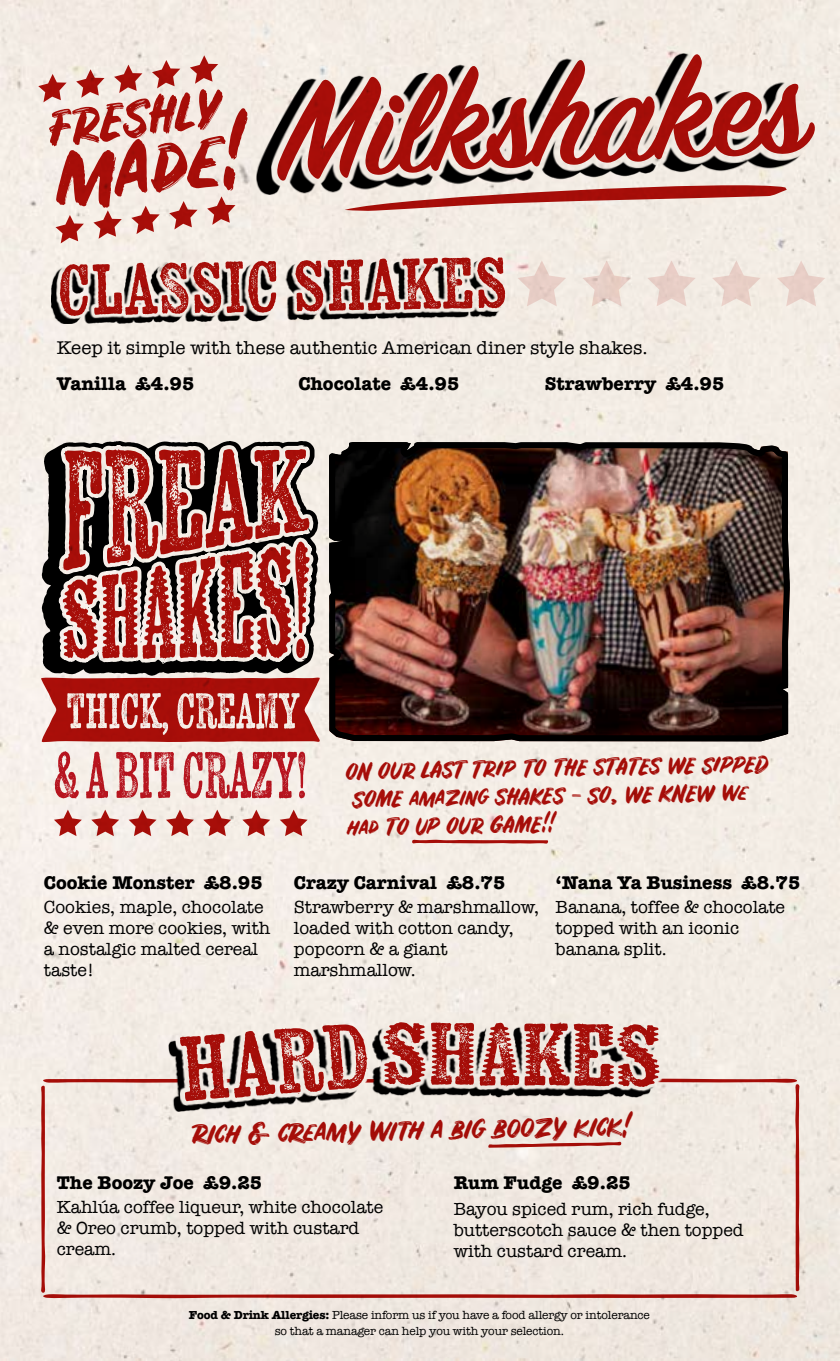
<style>
.page{position:relative;width:840px;height:1361px;background:#fff}
.page>*{position:absolute;margin:0;border:0;box-sizing:border-box;transform-origin:0 0}
.t1{font:600 154px "Sign Painter House Script";color:#ae0f0a}
.t2{font:91.2px "Kiln Serif";color:#ae0f0a}
.t3{font:87.8px "Kiln Serif Spiked";letter-spacing:-.01em;color:#ae0f0a}
.t4{font:80px "Rustico";color:#ae0f0a}
.t5{font:72px "Kiln Serif";color:#ae0f0a}
.t6{font:48.2px "Rustico";color:#ae0f0a}
.t7{font:26.8px "Rustico";color:#ae0f0a}
.t8{font:21.8px/28px "Rustico";color:#ae0f0a}
.t9{font:700 19px "American Typewriter";color:#000}
.t10{font:19px "American Typewriter";color:#000}
.t11{font:18px/21px "American Typewriter";color:#000}
.t12{font:12px/16px "American Typewriter";letter-spacing:-.01em;color:#000;text-align:center}
.s1{font-weight:700}
</style>
<div class="page">
<img style="left:0;top:0;width:839px;height:1361px">
<h3 class="t6" style="left:45px;top:100px;width:176px;rotate:-7deg">FRESHLY</h3>
<h3 class="t4" style="left:49px;top:132px;width:192px;rotate:-7deg">made!</h3>
<h1 class="t1" style="left:275px;top:39px;width:528px;rotate:-3deg">Milkshakes</h1>
<h3 class="t5" style="left:56px;top:245px;width:451px;rotate:-1deg">class ic shakes</h3>
<p class="t10" style="left:57px;top:333px;width:592px">Keep it simple with these authentic American diner style shakes.</p>
<p class="t9" style="left:57px;top:367px;width:139px">Vanilla £4.95</p>
<p class="t9" style="left:298px;top:367px;width:162px">Chocolate £4.95</p>
<p class="t9" style="left:544px;top:367px;width:181px">Strawberry £4.95</p>
<p class="t9" style="left:44px;top:866px;width:220px">Cookie Monster £8.95</p>
<p class="t11" style="left:44px;top:896px;width:228px">Cookies, maple, chocolate &amp; even more cookies, with a nostalgic malted cereal taste!</p>
<p class="t8" style="left:345px;top:757px;width:424px;rotate:-1deg">ON OUR LAST TRIP TO THE STATES WE SIPPED<br>SOME amazing SHAKES - SO, WE KNEW we had TO UP OUR GAME!!</p>
<p class="t9" style="left:294px;top:866px;width:213px">Crazy Carnival £8.75</p>
<p class="t11" style="left:294px;top:896px;width:247px">Strawberry &amp; marshmallow, loaded with cotton candy, popcorn &amp; a giant marshmallow.</p>
<p class="t9" style="left:555px;top:866px;width:246px">‘Nana Ya Business £8.75</p>
<p class="t11" style="left:555px;top:896px;width:231px">Banana, toffee &amp; chocolate topped with an iconic banana split.</p>
<h2 class="t2" style="left:174px;top:1012px;width:193px;rotate:-5deg">hard</h2>
<h3 class="t3" style="left:382px;top:998px;width:281px">SHAKES</h3>
<h3 class="t7" style="left:192px;top:1118px;width:439px;rotate:-1deg">rich &amp; creamy with a big boozy kick!</h3>
<p class="t9" style="left:57px;top:1165px;width:207px">The Boozy Joe £9.25</p>
<p class="t11" style="left:57px;top:1195px;width:328px">Kahlúa coffee liqueur, white chocolate &amp; Oreo crumb, topped with custard cream.</p>
<p class="t9" style="left:453px;top:1165px;width:179px">Rum Fudge £9.25</p>
<p class="t11" style="left:453px;top:1197px;width:291px">Bayou spiced rum, rich fudge, butterscotch sauce &amp; then topped with custard cream.</p>
<p class="t12" style="left:189px;top:1307px;width:462px"><span class="s1">Food &amp; Drink Allergies:</span> Please inform us if you have a food allergy or intolerance so that a manager can help you with your selection.</p>
</div>
